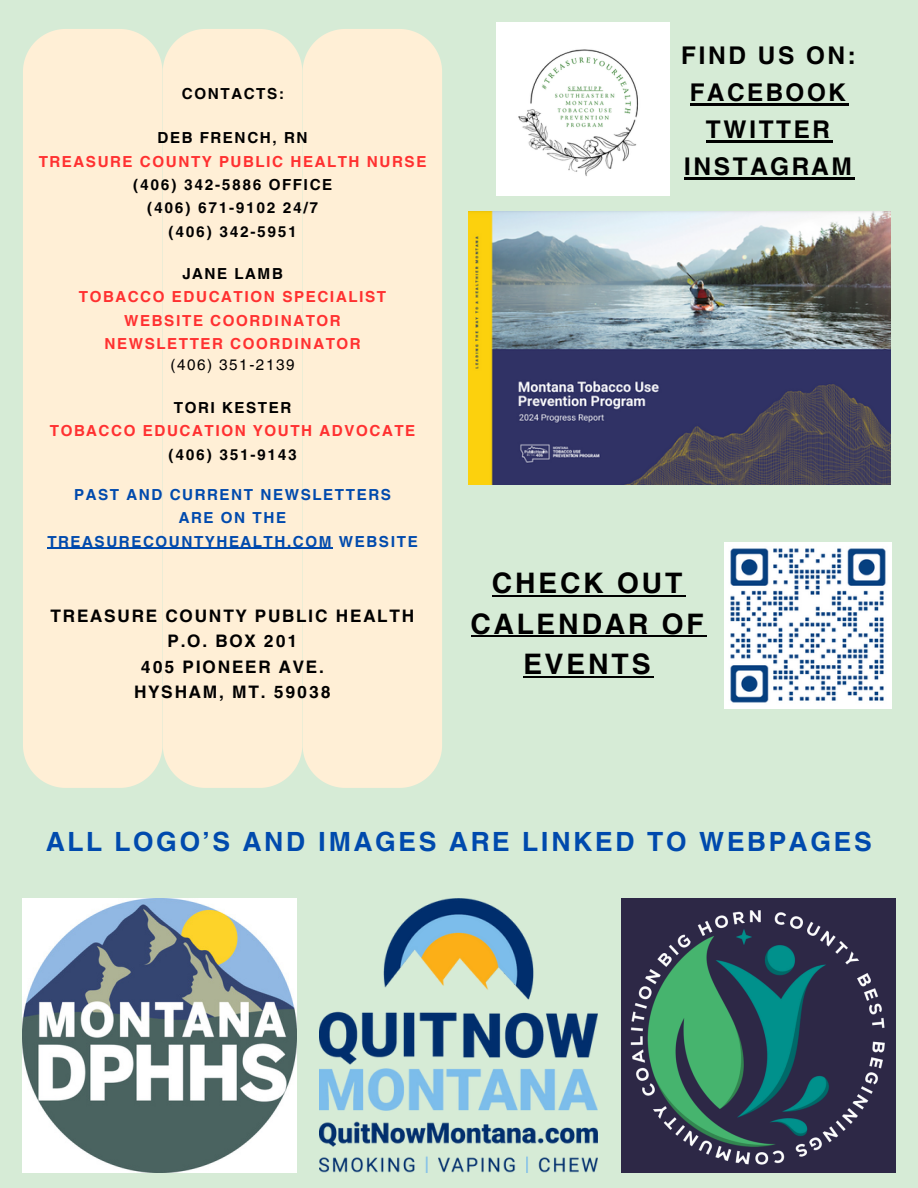
<style>
.page{position:relative;width:918px;height:1188px;background:#d6ebd6}
.page>*{position:absolute;margin:0;border:0;box-sizing:border-box;transform-origin:0 0}
.t1{font:700 28.35px/40.7px "Helvetica World";letter-spacing:.105em;color:#000;text-align:center}
.t2{font:700 26.55px "Helvetica World";letter-spacing:.105em;color:#004aad}
.t3{font:700 24.45px/37.2px "Helvetica World";letter-spacing:.105em;color:#000;text-align:center}
.t4{font:700 17.25px/25.5px "Helvetica World";letter-spacing:.105em;color:#000;text-align:center}
.t5{font:700 15.3px/23.4px "Helvetica World";letter-spacing:.105em;color:#ff3131;text-align:center}
.t6{font:700 15.3px/23.4px "Helvetica World";letter-spacing:.105em;color:#000;text-align:center}
.t7{font:700 15.3px/23.4px "Helvetica World";letter-spacing:.105em;color:#004aad;text-align:center}
.t8{font:15.3px "Helvetica World";letter-spacing:.105em;color:#000}
.s1{color:#ff3131}
.s2{color:#000}
</style>
<div class="page">
<img style="left:320px;top:899px;width:278px;height:273px">
<img style="left:622px;top:899px;width:273px;height:273px">
<img style="left:23px;top:899px;width:273px;height:273px">
<img style="left:725px;top:542px;width:166px;height:167px">
<div style="left:23px;top:29px;width:139px;height:759px;background:#ffefd6"></div>
<div style="left:163px;top:29px;width:139px;height:759px;background:#ffefd6"></div>
<div style="left:303px;top:29px;width:139px;height:759px;background:#ffefd6"></div>
<img style="left:496px;top:22px;width:174px;height:173px">
<img style="left:469px;top:212px;width:422px;height:272px">
<hr style="left:690px;top:103px;width:158px;height:3px;background:#000">
<hr style="left:706px;top:141px;width:126px;height:2px;background:#000">
<hr style="left:684px;top:178px;width:170px;height:2px;background:#000">
<hr style="left:492px;top:595px;width:193px;height:2px;background:#000">
<hr style="left:471px;top:636px;width:236px;height:1px;background:#000">
<hr style="left:523px;top:676px;width:131px;height:2px;background:#000">
<hr style="left:47px;top:548px;width:286px;height:1px;background:#004aad">
<h4 class="t6" style="left:182px;top:80px;width:103px">CONTACTS:</h4>
<h4 class="t6" style="left:39px;top:125px;width:389px">DEB FRENCH, RN<br><span class="s1">TREASURE COUNTY PUBLIC HEALTH NURSE </span>(406) 342-5886 OFFICE<br>(406) 671-9102 24/7<br>(406) 342-5951</h4>
<p class="t6" style="left:182px;top:260px;width:102px">JANE LAMB</p>
<p class="t5" style="left:79px;top:284px;width:309px">TOBACCO EDUCATION SPECIALIST</p>
<p class="t5" style="left:124px;top:307px;width:218px">WEBSITE COORDINATOR</p>
<p class="t5" style="left:104px;top:330px;width:258px">NEWSLETTER COORDINATOR</p>
<p class="t8" style="left:171px;top:356px;width:126px">(406) 351-2139</p>
<h4 class="t5" style="left:50px;top:394px;width:367px"><span class="s2">TORI KESTER<br></span>TOBACCO EDUCATION YOUTH ADVOCATE <span class="s2">(406) 351-9143</span></h4>
<h4 class="t7" style="left:47px;top:481px;width:372px">PAST AND CURRENT NEWSLETTERS<br>ARE ON THE<br>TREASURECOUNTYHEALTH.COM WEBSITE</h4>
<h3 class="t4" style="left:51px;top:601px;width:365px">TREASURE COUNTY PUBLIC HEALTH<br>P.O. BOX 201<br>405 PIONEER AVE.<br>HYSHAM, MT. 59038</h3>
<p class="t3" style="left:681px;top:34px;width:175px">FIND US ON:<br>FACEBOOK<br>TWITTER<br>INSTAGRAM</p>
<p class="t1" style="left:471px;top:560px;width:235px">CHECK OUT<br>CALENDAR OF<br>EVENTS</p>
<p class="t2" style="left:46px;top:820px;width:827px">ALL LOGO’S AND IMAGES ARE LINKED TO WEBPAGES</p>
</div>
